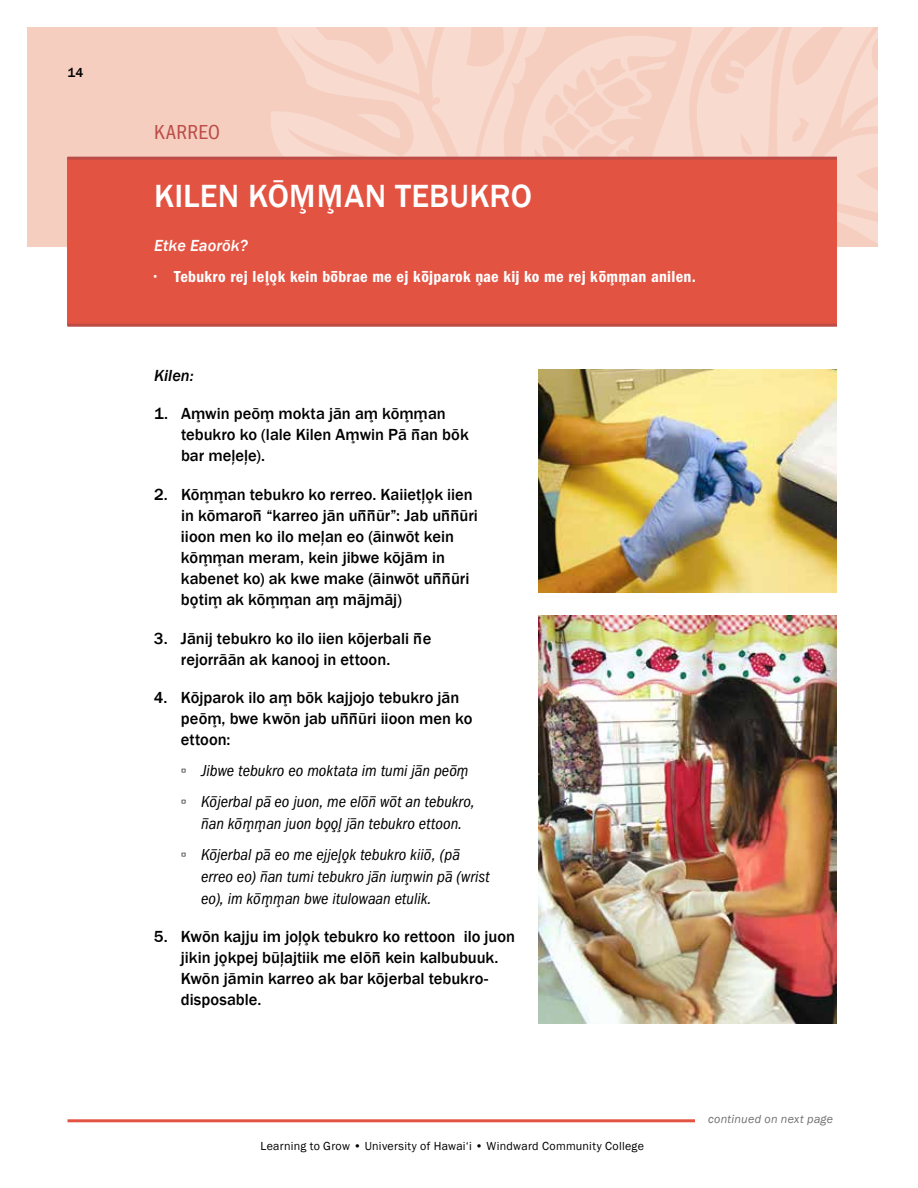
<style>
.page{position:relative;width:918px;height:1188px;background:#fff}
.page>*{position:absolute;margin:0;border:0;box-sizing:border-box;transform-origin:0 0}
.t1{font:500 33px "Franklin Gothic";letter-spacing:.005em;color:#fff}
.t2{font:condensed 21px "Franklin Gothic";letter-spacing:.01em;color:#bc4c45}
.t3{font:500 16.5px/21px "Franklin Gothic";color:#000}
.t4{font:italic condensed 16.5px/31.2px "Franklin Gothic";color:#000}
.t5{font:600 condensed 16.5px "Franklin Gothic";letter-spacing:.015em;color:#fff}
.t6{font:italic 500 16.5px "Franklin Gothic";color:#fff}
.t7{font:italic 500 16.5px "Franklin Gothic";color:#000}
.t8{font:500 13.5px "Franklin Gothic";color:#000}
.t9{font:12px "Franklin Gothic";letter-spacing:.025em;color:#000}
.t10{font:italic 12px "Franklin Gothic";letter-spacing:.025em;color:#6d6e71}
.s1{font-style:normal;font-stretch:normal}
</style>
<div class="page">
<div style="left:27px;top:27px;width:851px;height:220px;background:#f5cec0"></div>
<svg style="left:677px;top:27px;width:201px;height:216px;fill:#f8dacf"></svg>
<svg style="left:264px;top:27px;width:189px;height:130px;fill:#f8dacf"></svg>
<svg style="left:453px;top:27px;width:224px;height:130px"></svg>
<svg style="left:356px;top:111px;width:49px;height:27px"></svg>
<div style="left:68px;top:157px;width:769px;height:168px;background:#e35342"></div>
<hr style="left:68px;top:324px;width:769px;height:3px;background:#bc4c45">
<hr style="left:68px;top:157px;width:769px;height:3px;background:#bc4c45">
<hr style="left:68px;top:1119px;width:769px;height:3px;background:#e35342">
<div style="left:695px;top:1115px;width:142px;height:9px;background:#fff"></div>
<img style="left:539px;top:369px;width:298px;height:224px">
<img style="left:539px;top:615px;width:298px;height:408px">
<p class="t8" style="left:68px;top:64px;width:17px">14</p>
<p class="t2" style="left:154px;top:120px;width:68px">KARREO</p>
<h1 class="t1" style="left:154px;top:176px;width:356px">KILEN KŌM¸ M¸ AN TEBUKRO</h1>
<p class="t6" style="left:154px;top:236px;width:95px">Etke Eaorōk?</p>
<p class="t5" style="left:154px;top:267px;width:541px">• Tebukro rej lel¸o¸k kein bo–brae me ej ko–jparok n¸ae kij ko me rej ko–m¸ m¸ an anilen.</p>
<p class="t7" style="left:154px;top:365px;width:41px">Kilen:</p>
<p class="t3" style="left:181px;top:404px;width:289px;text-indent:-27px">1. Am¸ win peōm¸ mokta jān am¸ kōm¸m¸ an tebukro ko (lale Kilen Am¸ win Pā n–an bōk bar meļeļe).</p>
<p class="t3" style="left:181px;top:484px;width:299px;text-indent:-27px">2. Kōm¸m¸ an tebukro ko rerreo. Kaiietļo¸k iien in kōmaron– “karreo jān un–n–ūr”: Jab un–n–ūri iioon men ko ilo meļan eo (āinwōt kein kōm¸m¸ an meram, kein jibwe kōjām in kabenet ko) ak kwe make (āinwōt un–n–ūri bo¸tim¸ ak kōm¸m¸ an am¸ mājmāj)</p>
<p class="t3" style="left:181px;top:628px;width:252px;text-indent:-27px">3. Jānij tebukro ko ilo iien kōjerbali n–e rejorrāān ak kanooj in ettoon.</p>
<p class="t3" style="left:181px;top:687px;width:293px;text-indent:-27px">4. Kōjparok ilo am¸ bōk kajjojo tebukro jān peōm¸ , bwe kwōn jab un–n–ūri iioon men ko ettoon:</p>
<p class="t4" style="left:181px;top:755px;width:295px"><span class="s1">▫</span> Jibwe tebukro eo moktata im tumi ja–n peo–m¸ <span class="s1">▫</span> Ko–jerbal pa– eo juon, me elo–n– wo–t an tebukro,</p>
<p class="t4" style="left:181px;top:808px;width:283px;text-align:right">n–an ko–m¸ m¸ an juon bo¸o¸l¸ ja–n tebukro ettoon.<br><span class="s1">▫</span> Ko–jerbal pa– eo me ejjel¸o¸k tebukro kiio–, (pa–</p>
<p class="t4" style="left:201px;top:866px;width:290px;line-height:21.8px">erreo eo) n–an tumi tebukro ja–n ium¸win pa– (wrist eo), im ko–m¸ m¸ an bwe itulowaan etulik.</p>
<p class="t3" style="left:181px;top:927px;width:336px;text-indent:-27px">5. Kwōn kajju im joļo¸k tebukro ko rettoon ilo juon jikin jo¸kpej būļajtiik me elōn– kein kalbubuuk.<br>Kwōn jāmin karreo ak bar kōjerbal tebukro&shy;disposable.</p>
<p class="t9" style="left:261px;top:1138px;width:385px">Learning to Grow • University of Hawai‘i • Windward Community College</p>
<p class="t10" style="left:708px;top:1112px;width:127px">continued on next page</p>
</div>
